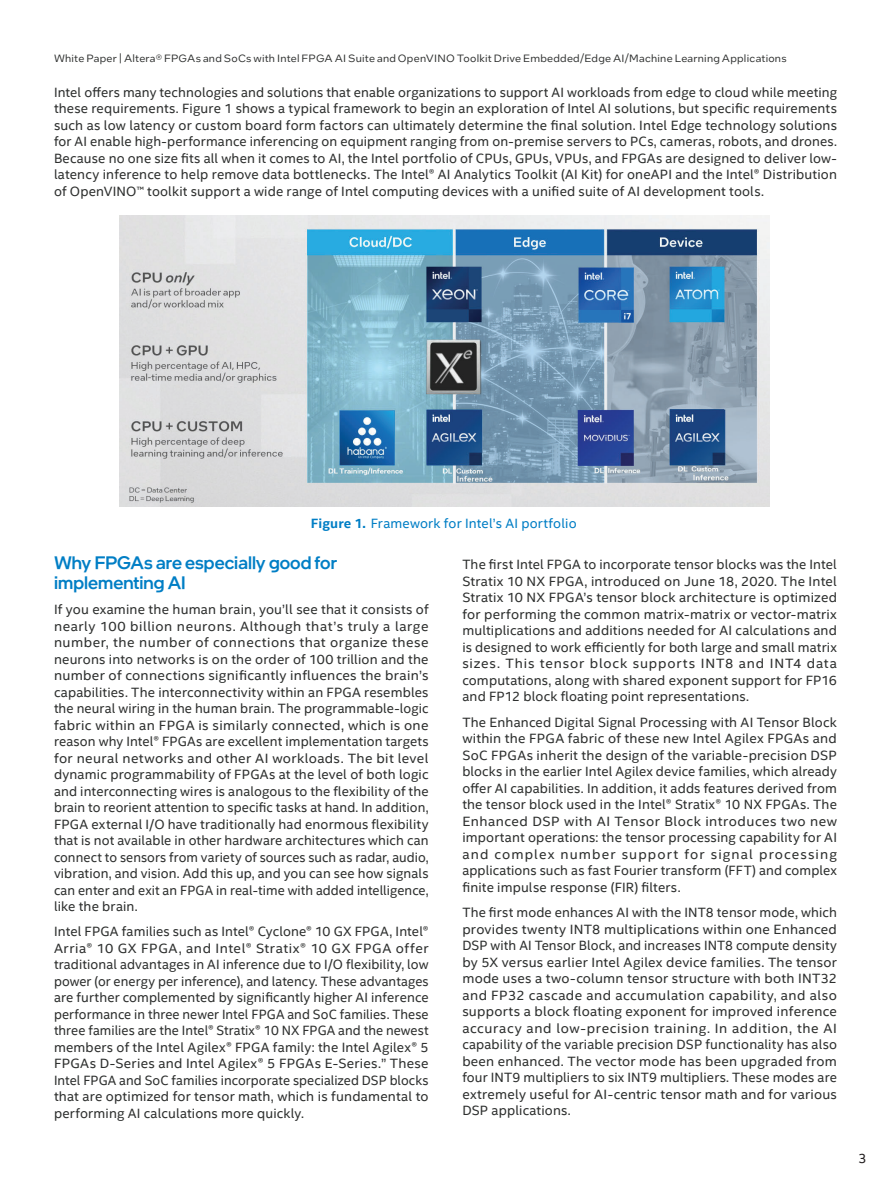
<style>
.page{position:relative;width:891px;height:1188px;background:#fff}
.page>*{position:absolute;margin:0;border:0;box-sizing:border-box;transform-origin:0 0}
.t1{font:500 18px/19.5px "Intel One Display";color:#007ec5}
.t2{font:13.5px/16.5px "Intel Clear";letter-spacing:.01em;color:#2d2f2e;text-align:justify}
.t3{font:13.5px "Intel Clear";letter-spacing:.01em;color:#007ec5}
.t4{font:13.5px "Intel Clear";color:#231f20}
.t5{font:10.5px "Intel One Text";letter-spacing:.02em;color:#2d2f2e}
.s1{font-weight:700}
</style>
<div class="page">
<img style="left:119px;top:216px;width:651px;height:290px">
<p class="t5" style="left:54px;top:52px;width:734px">White Paper | Altera® FPGAs and SoCs with Intel FPGA AI Suite and OpenVINO Toolkit Drive Embedded/Edge AI/Machine Learning Applications</p>
<p class="t2" style="left:54px;top:83px;width:785px">Intel offers many technologies and solutions that enable organizations to support AI workloads from edge to cloud while meeting these requirements. Figure 1 shows a typical framework to begin an exploration of Intel AI solutions, but specific requirements such as low latency or custom board form factors can ultimately determine the final solution. Intel Edge technology solutions for AI enable high-performance inferencing on equipment ranging from on-premise servers to PCs, cameras, robots, and drones.<br>Because no one size fits all when it comes to AI, the Intel portfolio of CPUs, GPUs, VPUs, and FPGAs are designed to deliver low&shy;latency inference to help remove data bottlenecks. The Intel® AI Analytics Toolkit (AI Kit) for oneAPI and the Intel® Distribution of OpenVINO™ toolkit support a wide range of Intel computing devices with a unified suite of AI development tools.</p>
<p class="t3" style="left:311px;top:514px;width:267px"><span class="s1">Figure 1.</span> Framework for Intel’s AI portfolio</p>
<h1 class="t1" style="left:54px;top:553px;width:285px">Why FPGAs are especially good for implementing AI</h1>
<p class="t2" style="left:54px;top:601px;width:376px">If you examine the human brain, you’ll see that it consists of nearly 100 billion neurons. Although that’s truly a large number, the number of connections that organize these neurons into networks is on the order of 100 trillion and the number of connections significantly influences the brain’s capabilities. The interconnectivity within an FPGA resembles the neural wiring in the human brain. The programmable-logic fabric within an FPGA is similarly connected, which is one reason why Intel® FPGAs are excellent implementation targets for neural networks and other AI workloads. The bit level dynamic programmability of FPGAs at the level of both logic and interconnecting wires is analogous to the flexibility of the brain to reorient attention to specific tasks at hand. In addition, FPGA external I/O have traditionally had enormous flexibility that is not available in other hardware architectures which can connect to sensors from variety of sources such as radar, audio, vibration, and vision. Add this up, and you can see how signals can enter and exit an FPGA in real-time with added intelligence, like the brain.</p>
<p class="t2" style="left:54px;top:923px;width:376px">Intel FPGA families such as Intel® Cyclone® 10 GX FPGA, Intel® Arria® 10 GX FPGA, and Intel® Stratix® 10 GX FPGA offer traditional advantages in AI inference due to I/O flexibility, low power (or energy per inference), and latency. These advantages are further complemented by significantly higher AI inference performance in three newer Intel FPGA and SoC families. These three families are the Intel® Stratix® 10 NX FPGA and the newest members of the Intel Agilex® FPGA family: the Intel Agilex® 5<br>FPGAs D-Series and Intel Agilex® 5 FPGAs E-Series.” These Intel FPGA and SoC families incorporate specialized DSP blocks that are optimized for tensor math, which is fundamental to performing AI calculations more quickly.</p>
<p class="t2" style="left:462px;top:556px;width:376px">The first Intel FPGA to incorporate tensor blocks was the Intel Stratix 10 NX FPGA, introduced on June 18, 2020. The Intel Stratix 10 NX FPGA’s tensor block architecture is optimized for performing the common matrix-matrix or vector-matrix multiplications and additions needed for AI calculations and is designed to work efficiently for both large and small matrix sizes. This tensor block supports INT8 and INT4 data computations, along with shared exponent support for FP16 and FP12 block floating point representations.</p>
<p class="t2" style="left:462px;top:713px;width:376px">The Enhanced Digital Signal Processing with AI Tensor Block within the FPGA fabric of these new Intel Agilex FPGAs and SoC FPGAs inherit the design of the variable-precision DSP blocks in the earlier Intel Agilex device families, which already offer AI capabilities. In addition, it adds features derived from the tensor block used in the Intel® Stratix® 10 NX FPGAs. The Enhanced DSP with AI Tensor Block introduces two new important operations: the tensor processing capability for AI and complex number support for signal processing applications such as fast Fourier transform (FFT) and complex finite impulse response (FIR) filters.</p>
<p class="t2" style="left:462px;top:904px;width:376px">The first mode enhances AI with the INT8 tensor mode, which provides twenty INT8 multiplications within one Enhanced DSP with AI Tensor Block, and increases INT8 compute density by 5X versus earlier Intel Agilex device families. The tensor mode uses a two-column tensor structure with both INT32 and FP32 cascade and accumulation capability, and also supports a block floating exponent for improved inference accuracy and low-precision training. In addition, the AI capability of the variable precision DSP functionality has also been enhanced. The vector mode has been upgraded from four INT9 multipliers to six INT9 multipliers. These modes are extremely useful for AI-centric tensor math and for various DSP applications.</p>
<p class="t4" style="left:858px;top:1149px;width:10px">3</p>
</div>
